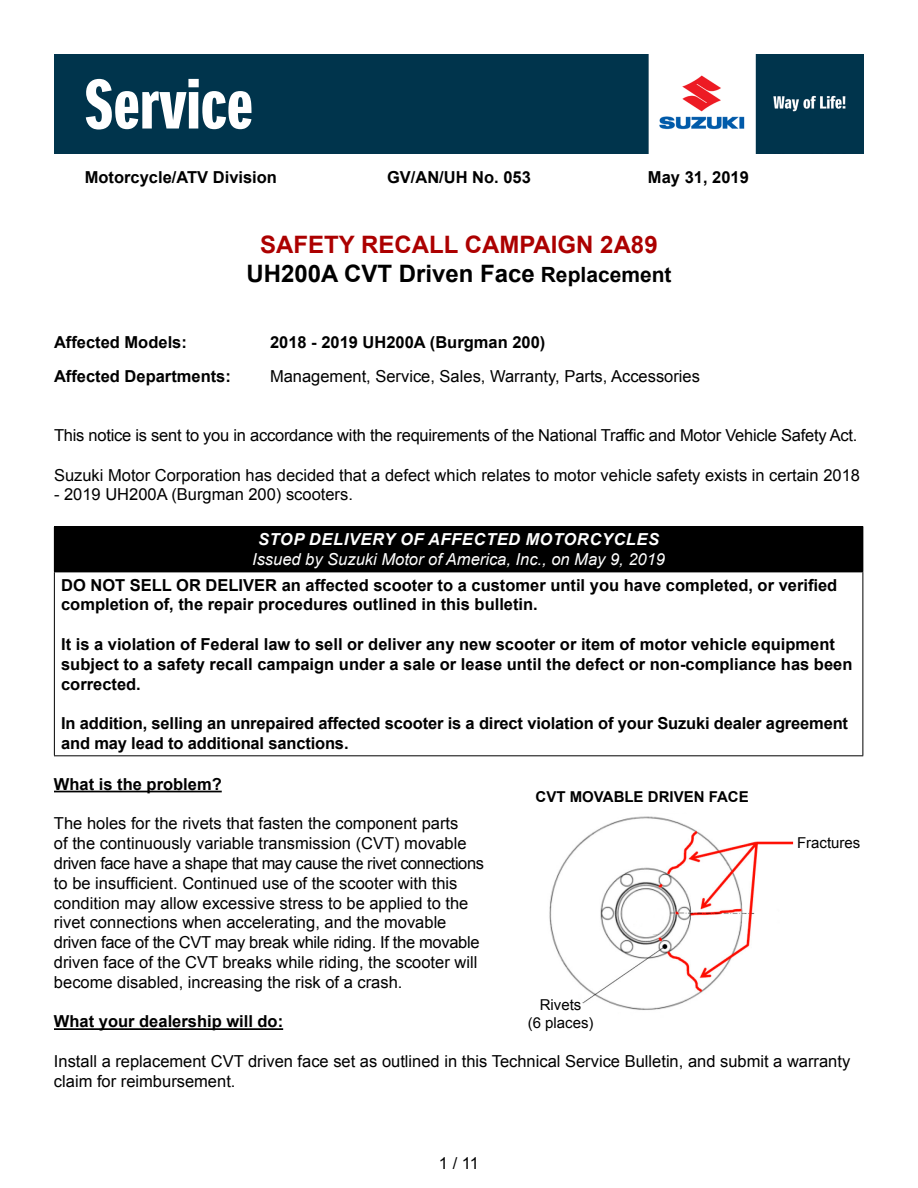
<style>
.page{position:relative;width:918px;height:1188px;background:#fff}
.page>*{position:absolute;margin:0;border:0;box-sizing:border-box;transform-origin:0 0}
.t1{font:67.5px "Suzuki PRO Headline";color:#fff}
.t2{font:700 24px/28.8px "Arial";color:#ac0000;text-align:center}
.t3{font:16.5px/19.8px "Arial";color:#000}
.t4{font:700 16.5px/19.8px "Arial";color:#000}
.t5{font:italic 16.5px "Arial";color:#fff}
.t6{font:italic 700 16.5px "Arial";letter-spacing:.035em;color:#fff}
.t7{font:15px/18px "Arial";color:#000;text-align:center}
.t8{font:700 15px "Arial";color:#000}
.s1{color:#000}
.s2{font-size:21px;color:#000}
</style>
<div class="page">
<hr style="left:54px;top:791px;width:168px;height:1px;background:#000">
<hr style="left:54px;top:1028px;width:229px;height:2px;background:#000">
<div style="left:54px;top:527px;width:809px;height:45px;background:#000"></div>
<hr style="left:54px;top:526px;width:809px;height:1px;background:#000">
<hr style="left:54px;top:572px;width:809px;height:1px;background:#000">
<hr style="left:54px;top:572px;width:1px;height:183px;background:#000">
<hr style="left:862px;top:572px;width:1px;height:183px;background:#000">
<hr style="left:54px;top:755px;width:809px;height:1px;background:#000">
<img style="left:54px;top:54px;width:810px;height:100px">
<img style="left:549px;top:816px;width:245px;height:194px">
<h1 class="t1" style="left:85px;top:64px;width:170px">Service</h1>
<p class="t4" style="left:85px;top:168px;width:194px">Motorcycle/ATV Division</p>
<p class="t4" style="left:387px;top:168px;width:145px">GV/AN/UH No. 053</p>
<p class="t4" style="left:648px;top:168px;width:102px">May 31, 2019</p>
<h2 class="t2" style="left:246px;top:230px;width:427px">SAFETY RECALL CAMPAIGN 2A89<br><span class="s1">UH200A CVT Driven Face</span> <span class="s2">Replacement</span></h2>
<p class="t4" style="left:54px;top:333px;width:134px">Affected Models:</p>
<p class="t4" style="left:270px;top:333px;width:277px">2018 - 2019 UH200A (Burgman 200)</p>
<p class="t4" style="left:54px;top:366px;width:178px">Affected Departments:</p>
<p class="t3" style="left:270px;top:366px;width:432px">Management, Service, Sales, Warranty, Parts, Accessories</p>
<p class="t3" style="left:54px;top:425px;width:805px">This notice is sent to you in accordance with the requirements of the National Traffic and Motor Vehicle Safety Act.</p>
<p class="t3" style="left:54px;top:465px;width:808px">Suzuki Motor Corporation has decided that a defect which relates to motor vehicle safety exists in certain 2018</p>
<p class="t3" style="left:54px;top:485px;width:300px">- 2019 UH200A (Burgman 200) scooters.</p>
<p class="t6" style="left:258px;top:529px;width:403px">STOP DELIVERY OF AFFECTED MOTORCYCLES</p>
<p class="t5" style="left:252px;top:549px;width:414px">Issued by Suzuki Motor of America, Inc., on May 9, 2019</p>
<p class="t4" style="left:61px;top:575px;width:778px">DO NOT SELL OR DELIVER an affected scooter to a customer until you have completed, or verified completion of, the repair procedures outlined in this bulletin.</p>
<p class="t4" style="left:61px;top:635px;width:793px">It is a violation of Federal law to sell or deliver any new scooter or item of motor vehicle equipment subject to a safety recall campaign under a sale or lease until the defect or non-compliance has been corrected.</p>
<p class="t4" style="left:61px;top:714px;width:789px">In addition, selling an unrepaired affected scooter is a direct violation of your Suzuki dealer agreement and may lead to additional sanctions.</p>
<p class="t4" style="left:54px;top:774px;width:169px">What is the problem?</p>
<p class="t3" style="left:54px;top:814px;width:432px">The holes for the rivets that fasten the component parts<br>of the continuously variable transmission (CVT) movable driven face have a shape that may cause the rivet connections to be insufficient. Continued use of the scooter with this condition may allow excessive stress to be applied to the rivet connections when accelerating, and the movable driven face of the CVT may break while riding. If the movable driven face of the CVT breaks while riding, the scooter will become disabled, increasing the risk of a crash.</p>
<p class="t4" style="left:54px;top:1012px;width:231px">What your dealership will do:</p>
<p class="t3" style="left:54px;top:1051px;width:798px">Install a replacement CVT driven face set as outlined in this Technical Service Bulletin, and submit a warranty claim for reimbursement.</p>
<p class="t8" style="left:536px;top:786px;width:215px">CVT MOVABLE DRIVEN FACE</p>
<p class="t7" style="left:797px;top:834px;width:65px">Fractures</p>
<p class="t7" style="left:528px;top:996px;width:67px">Rivets<br>(6 places)</p>
<p class="t3" style="left:439px;top:1153px;width:42px">1 / 11</p>
</div>
